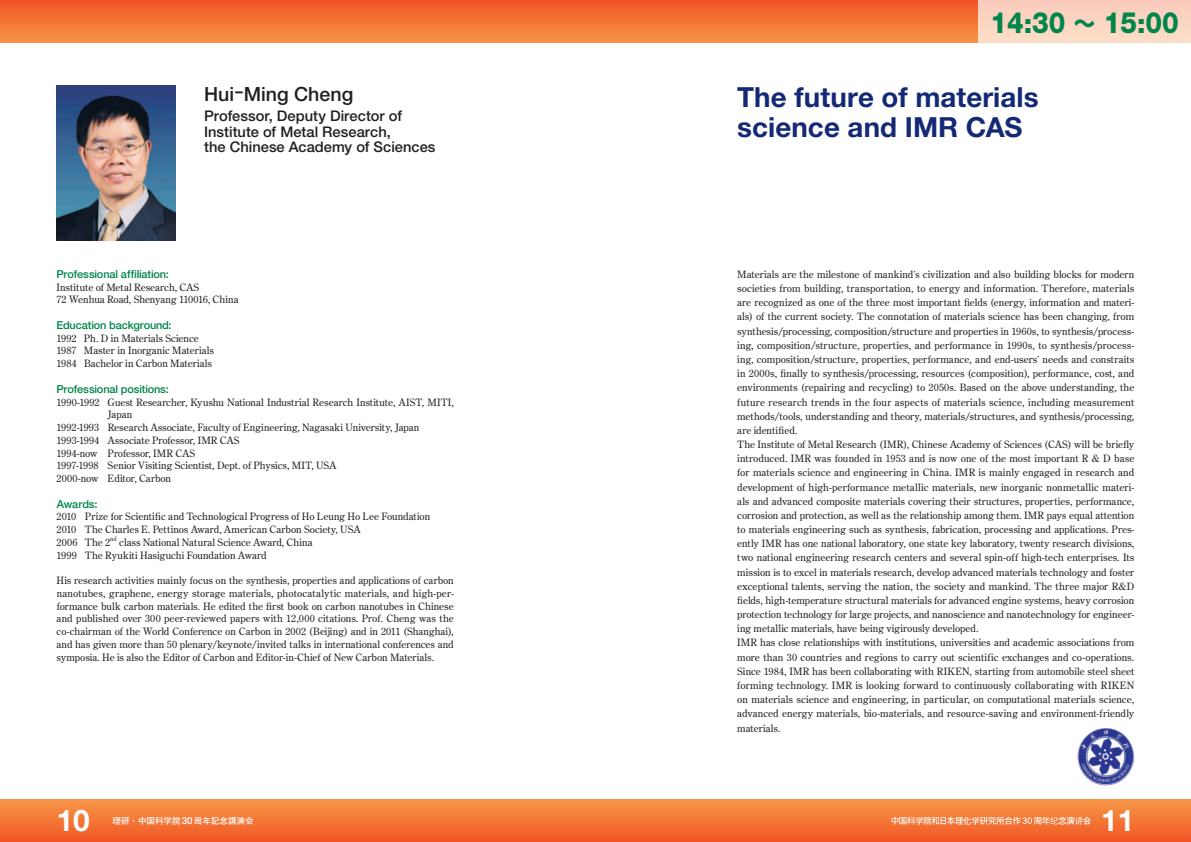
<style>
.page{position:relative;width:1191px;height:842px;background:#fff}
.page>*{position:absolute;margin:0;border:0;box-sizing:border-box;transform-origin:0 0}
.t1{font:700 29.8px "Helvetica Neue";color:#fff}
.t2{font:800 29.3px "Helvetica Neue";color:#00854a;scale:.9 1}
.t3{font:700 27.7px/29.8px "Helvetica Neue";letter-spacing:.005em;color:#142975}
.t4{font:500 19.6px "Helvetica Neue";color:#231f20}
.t5{font:500 14.7px/15.6px "Helvetica Neue";color:#231f20}
.t6{font:500 11px "Helvetica Neue";letter-spacing:-.015em;color:#00854a}
.t7{font:10px/14.2px "Century Old Style";letter-spacing:.005em;color:#231f20}
.t8{font:700 8.5px "Futo Go B101 Pr 6 N";color:#fff}
.t9{font:6px "Century Old Style";color:#231f20}
.s1{font-size:26.8px}
.s2{font-family:"Gothic MB101 Pr 6 N";font-weight:700;font-size:25.5px}
.s3{font-family:"Ryumin Pr 6 N";font-size:9.6px}
.s4{font-family:"Koz Min Pro";font-weight:400;font-size:11.3px}
.s5{font-family:"Helvetica Neue";font-weight:500;font-size:9.8px}
</style>
<div class="page">
<div style="left:0;top:0;width:595px;height:43px;background:linear-gradient(to bottom,#f05325,#f69646)"></div>
<div style="left:0;top:799px;width:595px;height:43px;background:linear-gradient(to bottom,#f69747,#f05525)"></div>
<div style="left:595px;top:0;width:596px;height:43px;background:linear-gradient(to bottom,#f05325,#f69646)"></div>
<div style="left:595px;top:799px;width:596px;height:43px;background:linear-gradient(to bottom,#f69747,#f05525)"></div>
<div style="left:978px;top:0;width:213px;height:43px;background:#fbd5c2"></div>
<svg style="left:891px;top:817px;width:200px;height:8px"></svg>
<img style="left:1077px;top:728px;width:57px;height:57px;border-radius:28px">
<img style="left:57px;top:85px;width:119px;height:156px">
<h3 class="t4" style="left:204px;top:82px;width:151px">Hui<sup>-</sup>Ming Cheng</h3>
<h3 class="t5" style="left:204px;top:108px;width:233px">Professor, Deputy Director of<br>Institute of Metal Research,<br>the Chinese Academy of Sciences</h3>
<p class="t6" style="left:56px;top:268px;width:114px">Professional affiliation:</p>
<p class="t7" style="left:57px;top:280px;width:183px;line-height:12.8px">Institute of Metal Research, CAS<br>72 Wenhua Road, Shenyang 110016, China</p>
<p class="t6" style="left:56px;top:319px;width:117px">Education background:</p>
<p class="t7" style="left:56px;top:332px;width:159px;line-height:12.8px">1992 Ph. D in Materials Science<br>1987 Master in Inorganic Materials<br>1984 Bachelor in Carbon Materials</p>
<p class="t6" style="left:56px;top:383px;width:114px">Professional positions:</p>
<p class="t7" style="left:56px;top:395px;width:399px">1990-1992 Guest Researcher, Kyushu National Industrial Research Institute, AIST, MITI,</p>
<p class="t7" style="left:108px;top:407px;width:26px">Japan</p>
<p class="t7" style="left:56px;top:420px;width:364px">1992-1993 Research Associate, Faculty of Engineering, Nagasaki University, Japan</p>
<p class="t7" style="left:56px;top:433px;width:184px">1993-1994 Associate Professor, IMR CAS</p>
<p class="t7" style="left:56px;top:446px;width:140px">1994-now Professor, IMR CAS</p>
<p class="t7" style="left:56px;top:458px;width:282px">1997-1998 Senior Visiting Scientist, Dept. of Physics, MIT, USA</p>
<p class="t7" style="left:57px;top:471px;width:116px">2000-now Editor, Carbon</p>
<p class="t6" style="left:57px;top:497px;width:42px">Awards:</p>
<p class="t7" style="left:57px;top:510px;width:375px;line-height:12.8px">2010 Prize for Scientific and Technological Progress of Ho Leung Ho Lee Foundation<br>2010 The Charles E. Pettinos Award, American Carbon Society, USA<br>2006 The 2</p>
<p class="t9" style="left:110px;top:535px;width:8px">nd</p>
<p class="t7" style="left:56px;top:536px;width:257px;line-height:12.8px;text-indent:63px">class National Natural Science Award, China<br>1999 The Ryukiti Hasiguchi Foundation Award</p>
<p class="t7" style="left:57px;top:574px;width:399px;line-height:12.8px;text-align:justify">His research activities mainly focus on the synthesis, properties and applications of carbon nanotubes, graphene, energy storage materials, photocatalytic materials, and high-per&shy;formance bulk carbon materials. He edited the first book on carbon nanotubes in Chinese and published over 300 peer-reviewed papers with 12,000 citations. Prof. Cheng was the co-chairman of the World Conference on Carbon in 2002 (Beijing) and in 2011 (Shanghai), and has given more than 50 plenary/keynote/invited talks in international conferences and symposia. He is also the Editor of Carbon and Editor-in-Chief of New Carbon Materials.</p>
<h2 class="t2" style="left:990px;top:5px;width:211px">14<span class="s1">:</span>30 <span class="s2">～</span> 15<span class="s1">:</span>00</h2>
<h3 class="t3" style="left:737px;top:82px;width:303px">The future of materials science and IMR CAS</h3>
<p class="t7" style="left:737px;top:267px;width:399px">Materials are the milestone of mankind<span class="s3">ʼ</span>s civilization and also building blocks for modern societies from building, transportation, to energy and information. Therefore, materials are recognized as one of the three most important fields (energy, information and materi&shy;als) of the current society. The connotation of materials science has been changing, from synthesis/processing, composition/structure and properties in 1960s, to synthesis/process&shy;ing, composition/structure, properties, and performance in 1990s, to synthesis/process&shy;ing, composition/structure, properties, performance, and end-users<span class="s3">ʼ</span> needs and constraits in 2000s, finally to synthesis/processing, resources (composition), performance, cost, and environments (repairing and recycling) to 2050s. Based on the above understanding, the future research trends in the four aspects of materials science, including measurement methods/tools, understanding and theory, materials/structures, and synthesis/processing, are identified.<br>The Institute of Metal Research (IMR), Chinese Academy of Sciences (CAS) will be briefly introduced. IMR was founded in 1953 and is now one of the most important R &amp; D base for materials science and engineering in China. IMR is mainly engaged in research and development of high-performance metallic materials, new inorganic nonmetallic materi&shy;als and advanced composite materials covering their structures, properties, performance, corrosion and protection, as well as the relationship among them. IMR pays equal attention to materials engineering such as synthesis, fabrication, processing and applications. Pres&shy;ently IMR has one national laboratory, one state key laboratory, twenty research divisions, two national engineering research centers and several spin-off high-tech enterprises. Its mission is to excel in materials research, develop advanced materials technology and foster exceptional talents, serving the nation, the society and mankind. The three major R&amp;D fields, high-temperature structural materials for advanced engine systems, heavy corrosion protection technology for large projects, and nanoscience and nanotechnology for engineer&shy;ing metallic materials, have being vigirously developed.<br>IMR has close relationships with institutions, universities and academic associations from more than 30 countries and regions to carry out scientific exchanges and co-operations.<br>Since 1984, IMR has been collaborating with RIKEN, starting from automobile steel sheet forming technology. IMR is looking forward to continuously collaborating with RIKEN on materials science and engineering, in particular, on computational materials science, advanced energy materials, bio-materials, and resource-saving and environment-friendly materials.</p>
<h1 class="t1" style="left:57px;top:802px;width:35px">10</h1>
<p class="t8" style="left:90px;top:814px;width:165px"><span class="s4">　　</span>理研・中国科学院<span class="s5">30</span>周年記念講演会</p>
<h1 class="t1" style="left:1101px;top:802px;width:35px">11</h1>
</div>
